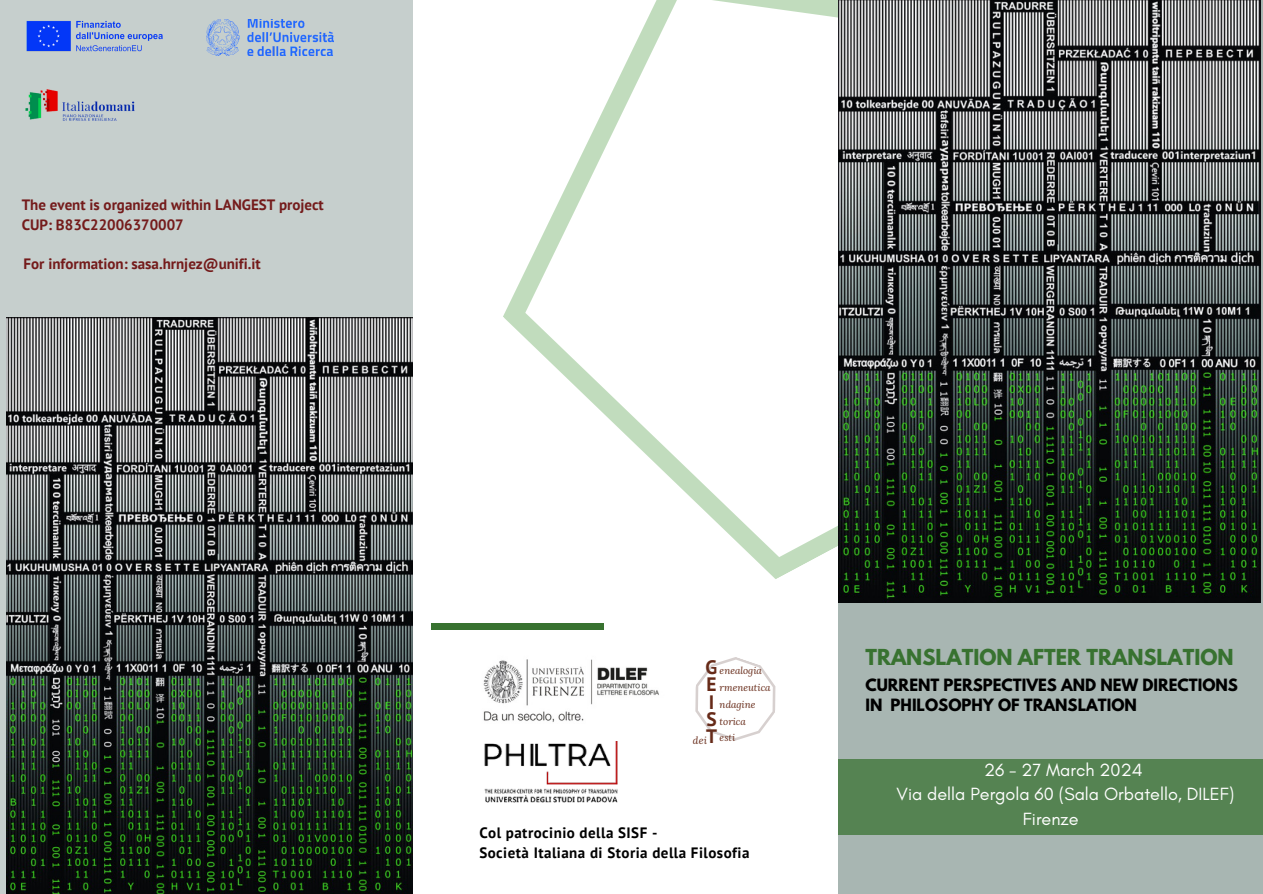
<style>
.page{position:relative;width:1263px;height:894px;background:#fff}
.page>*{position:absolute;margin:0;border:0;box-sizing:border-box;transform-origin:0 0}
.t1{font:700 19.5px "League Spartan";color:#387230}
.t2{font:700 19.35px/17.1px "PT Sans";color:#662a18}
.t3{font:18px "Glacial Indifference";color:#fff}
.t4{font:700 15px/20.2px "PT Sans";color:#741b1b}
.t5{font:700 15px/20.2px "League Spartan";color:#000}
.t6{font:700 15px/20.2px "PT Sans";letter-spacing:.03em;color:#000}
.t7{font:italic 10.2px "Lora";color:#662a18}
.t8{font:italic 9.75px/17px "Lora";color:#662a18}
</style>
<div class="page">
<div style="left:0;top:0;width:413px;height:893px;background:#c6cfcd"></div>
<div style="left:838px;top:0;width:425px;height:893px;background:#a8b6b2"></div>
<svg style="left:431px;top:0;width:782px;height:630px"></svg>
<img style="left:6px;top:317px;width:407px;height:576px">
<img style="left:838px;top:0;width:422px;height:602px">
<div style="left:838px;top:759px;width:425px;height:75px;background:#558352"></div>
<img style="left:484px;top:741px;width:134px;height:62px">
<svg style="left:695px;top:657px;width:81px;height:84px"></svg>
<img style="left:26px;top:21px;width:137px;height:31px">
<img style="left:206px;top:19px;width:128px;height:36px">
<img style="left:26px;top:89px;width:109px;height:32px">
<img style="left:483px;top:659px;width:176px;height:63px">
<h1 class="t4" style="left:22px;top:194px;width:304px">The event is organized within LANGEST project<br>CUP: B83C22006370007</h1>
<h2 class="t4" style="left:24px;top:253px;width:239px">For information: sasa.hrnjez@unifi.it</h2>
<h5 class="t2" style="left:706px;top:658px;width:13px">G<br>E<br>I<br>S<br>T</h5>
<p class="t8" style="left:720px;top:662px;width:53px">enealogia rmeneutica ndagine torica</p>
<p class="t8" style="left:720px;top:728px;width:17px">esti</p>
<p class="t7" style="left:693px;top:732px;width:16px">dei</p>
<p class="t6" style="left:479px;top:822px;width:272px">Col patrocinio della SISF -<br>Società Italiana di Storia della Filosofia</p>
<h4 class="t1" style="left:865px;top:647px;width:370px">TRANSLATION AFTER TRANSLATION</h4>
<h3 class="t5" style="left:865px;top:676px;width:374px">CURRENT PERSPECTIVES AND NEW DIRECTIONS<br>IN PHILOSOPHY OF TRANSLATION</h3>
<p class="t3" style="left:984px;top:758px;width:160px">26 - 27 March 2024</p>
<p class="t3" style="left:896px;top:783px;width:339px">Via della Pergola 60 (Sala Orbatello, DILEF)</p>
<p class="t3" style="left:1023px;top:807px;width:57px">Firenze</p>
</div>
